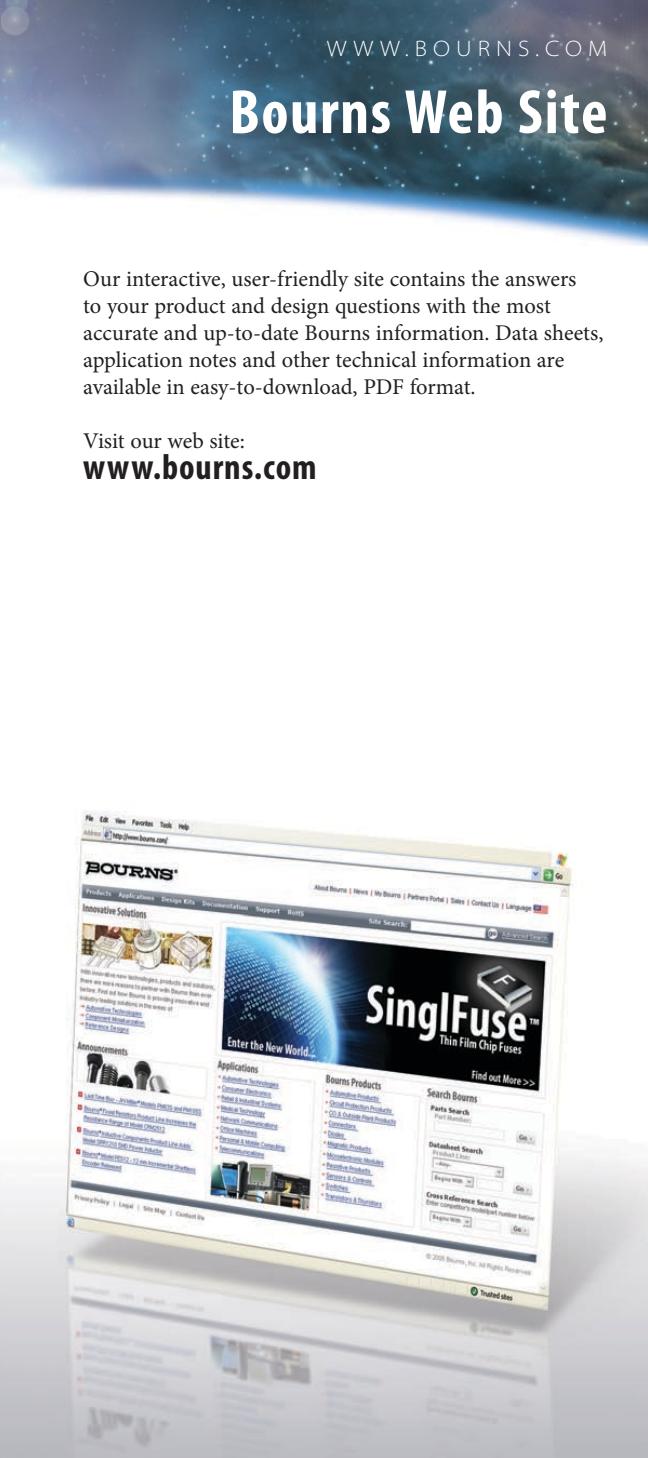
<style>
.page{position:relative;width:648px;height:1458px;background:#fff}
.page>*{position:absolute;margin:0;border:0;box-sizing:border-box;transform-origin:0 0}
.t1{font:700 condensed 63px "Myriad Pro";letter-spacing:.025em;color:#fff}
.t2{font:700 condensed 36px "Myriad Pro";letter-spacing:.025em;color:#231f20}
.t3{font:22.5px/27px "Minion Pro";color:#231f20}
.t4{font:300 semi-expanded 22.5px "Myriad Pro";letter-spacing:.27em;color:#fff}
</style>
<div class="page">
<img style="left:0;top:0;width:648px;height:246px">
<img style="left:1px;top:810px;width:647px;height:648px">
<img style="left:0;top:1176px;width:1px;height:282px">
<p class="t4" style="left:327px;top:36px;width:282px">WWW.BOURNS.COM</p>
<h1 class="t1" style="left:229px;top:73px;width:380px">Bourns Web Site</h1>
<p class="t3" style="left:83px;top:265px;width:522px">Our interactive, user-friendly site contains the answers<br>to your product and design questions with the most accurate and up-to-date Bourns information. Data sheets, application notes and other technical information are available in easy-to-download, PDF format.</p>
<p class="t3" style="left:83px;top:427px;width:163px">Visit our web site:</p>
<h2 class="t2" style="left:83px;top:445px;width:235px">www.bourns.com</h2>
</div>
